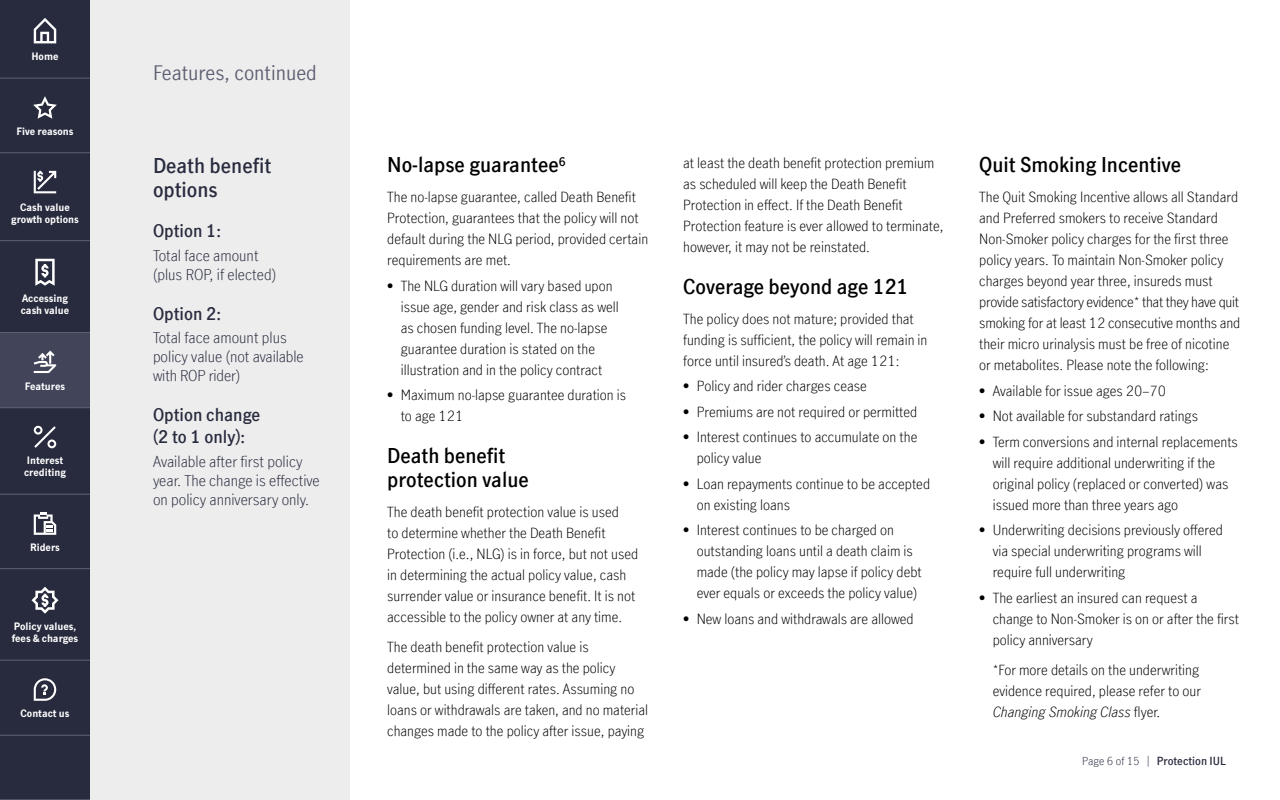
<style>
.page{position:relative;width:1280px;height:800px;background:#fff}
.page>*{position:absolute;margin:0;border:0;box-sizing:border-box;transform-origin:0 0}
.t1{font:600 20px/24px "Manulife JH Sans Optimized";color:#000}
.t2{font:600 20px/24px "Manulife JH Sans Optimized";color:#282b3e}
.t3{font:20px "Manulife JH Sans Optimized";color:#5e6073}
.t4{font:600 17px/22px "Manulife JH Sans Optimized";color:#282b3e}
.t5{font:300 15px/19px "Manulife JH Sans Optimized";color:#282b3e}
.t6{font:300 14px/21px "Manulife JH Sans Optimized";color:#000}
.t7{font:600 11px "Manulife JH Sans Optimized";color:#282b3e}
.t8{font:700 10px/12px "Manulife JH Sans Optimized";color:#fff}
.s1{font-style:italic}
.s2{font-weight:300}
</style>
<div class="page">
<div style="left:0;top:0;width:90px;height:800px;background:#282b3e"></div>
<div style="left:90px;top:0;width:259px;height:800px;background:#ededed"></div>
<div style="left:0;top:333px;width:90px;height:75px;background:#424559"></div>
<hr style="left:0;top:78px;width:90px;height:1px;background:#5e6073">
<hr style="left:0;top:153px;width:90px;height:1px;background:#5e6073">
<hr style="left:0;top:240px;width:90px;height:1px;background:#5e6073">
<hr style="left:0;top:332px;width:90px;height:1px;background:#5e6073">
<hr style="left:0;top:407px;width:90px;height:1px;background:#5e6073">
<hr style="left:0;top:494px;width:90px;height:1px;background:#5e6073">
<hr style="left:0;top:568px;width:90px;height:1px;background:#5e6073">
<hr style="left:0;top:660px;width:90px;height:1px;background:#5e6073">
<hr style="left:0;top:799px;width:90px;height:1px;background:#5e6073">
<svg style="left:34px;top:512px;width:22px;height:23px"></svg>
<svg style="left:34px;top:18px;width:22px;height:25px"></svg>
<svg style="left:33px;top:96px;width:24px;height:23px"></svg>
<svg style="left:34px;top:351px;width:22px;height:22px"></svg>
<svg style="left:34px;top:171px;width:22px;height:22px"></svg>
<svg style="left:35px;top:259px;width:20px;height:27px"></svg>
<svg style="left:34px;top:426px;width:22px;height:22px"></svg>
<svg style="left:34px;top:678px;width:22px;height:23px"></svg>
<svg style="left:31px;top:587px;width:28px;height:27px"></svg>
<hr style="left:0;top:735px;width:90px;height:1px;background:#5e6073">
<p class="t8" style="left:31px;top:50px;width:29px">Home</p>
<p class="t8" style="left:16px;top:125px;width:59px">Five reasons</p>
<p class="t8" style="left:11px;top:200px;width:69px;text-align:center">Cash value growth options</p>
<p class="t8" style="left:21px;top:292px;width:50px">Accessing cash value</p>
<p class="t8" style="left:25px;top:380px;width:42px">Features</p>
<p class="t8" style="left:24px;top:454px;width:43px">Interest crediting</p>
<p class="t8" style="left:30px;top:540px;width:31px">Riders</p>
<p class="t8" style="left:12px;top:620px;width:68px">Policy values, fees &amp; charges</p>
<p class="t8" style="left:21px;top:707px;width:50px">Contact us</p>
<h1 class="t3" style="left:153px;top:59px;width:165px">Features, continued</h1>
<h1 class="t2" style="left:153px;top:153px;width:120px">Death benefit options</h1>
<p class="t4" style="left:153px;top:219px;width:70px">Option 1:</p>
<p class="t5" style="left:153px;top:245px;width:125px">Total face amount (plus ROP, if elected)</p>
<p class="t4" style="left:153px;top:302px;width:70px">Option 2:</p>
<p class="t5" style="left:153px;top:328px;width:152px">Total face amount plus policy value (not available with ROP rider)</p>
<p class="t4" style="left:153px;top:403px;width:109px">Option change (2 to 1 only):</p>
<p class="t5" style="left:153px;top:451px;width:168px">Available after first policy year. The change is effective on policy anniversary only.</p>
<h1 class="t1" style="left:387px;top:152px;width:180px">No-lapse guarantee<sup>6</sup></h1>
<p class="t6" style="left:387px;top:186px;width:262px">The no-lapse guarantee, called Death Benefit Protection, guarantees that the policy will not default during the NLG period, provided certain requirements are met.</p>
<p class="t6" style="left:401px;top:275px;width:220px;text-indent:-13px">• The NLG duration will vary based upon issue age, gender and risk class as well as chosen funding level. The no-lapse guarantee duration is stated on the illustration and in the policy contract</p>
<p class="t6" style="left:401px;top:384px;width:227px;text-indent:-13px">• Maximum no-lapse guarantee duration is to age 121</p>
<h1 class="t1" style="left:387px;top:443px;width:143px">Death benefit protection value</h1>
<p class="t6" style="left:387px;top:501px;width:253px">The death benefit protection value is used<br>to determine whether the Death Benefit Protection (i.e., NLG) is in force, but not used in determining the actual policy value, cash surrender value or insurance benefit. It is not accessible to the policy owner at any time.</p>
<p class="t6" style="left:387px;top:636px;width:263px">The death benefit protection value is determined in the same way as the policy value, but using different rates. Assuming no loans or withdrawals are taken, and no material changes made to the policy after issue, paying</p>
<p class="t6" style="left:683px;top:152px;width:262px">at least the death benefit protection premium as scheduled will keep the Death Benefit Protection in effect. If the Death Benefit Protection feature is ever allowed to terminate, however, it may not be reinstated.</p>
<h1 class="t1" style="left:683px;top:274px;width:227px">Coverage beyond age 121</h1>
<p class="t6" style="left:683px;top:308px;width:246px">The policy does not mature; provided that funding is sufficient, the policy will remain in force until insured’s death. At age 121:</p>
<p class="t6" style="left:683px;top:375px;width:185px">• Policy and rider charges cease</p>
<p class="t6" style="left:683px;top:401px;width:236px">• Premiums are not required or permitted</p>
<p class="t6" style="left:697px;top:426px;width:222px;text-indent:-13px">• Interest continues to accumulate on the policy value</p>
<p class="t6" style="left:697px;top:473px;width:235px;text-indent:-13px">• Loan repayments continue to be accepted on existing loans</p>
<p class="t6" style="left:697px;top:519px;width:227px;text-indent:-13px">• Interest continues to be charged on outstanding loans until a death claim is made (the policy may lapse if policy debt ever equals or exceeds the policy value)</p>
<p class="t6" style="left:683px;top:608px;width:232px">• New loans and withdrawals are allowed</p>
<h1 class="t1" style="left:979px;top:152px;width:203px">Quit Smoking Incentive</h1>
<p class="t6" style="left:979px;top:186px;width:263px">The Quit Smoking Incentive allows all Standard and Preferred smokers to receive Standard Non-Smoker policy charges for the first three policy years. To maintain Non-Smoker policy charges beyond year three, insureds must provide satisfactory evidence* that they have quit smoking for at least 12 consecutive months and their micro urinalysis must be free of nicotine or metabolites. Please note the following:</p>
<p class="t6" style="left:979px;top:380px;width:188px">• Available for issue ages 20–70</p>
<p class="t6" style="left:979px;top:405px;width:220px">• Not available for substandard ratings</p>
<p class="t6" style="left:993px;top:431px;width:247px;text-indent:-13px">• Term conversions and internal replacements will require additional underwriting if the original policy (replaced or converted) was issued more than three years ago</p>
<p class="t6" style="left:993px;top:519px;width:232px;text-indent:-13px">• Underwriting decisions previously offered via special underwriting programs will require full underwriting</p>
<p class="t6" style="left:993px;top:587px;width:248px;text-indent:-13px">• The earliest an insured can request a change to Non-Smoker is on or after the first policy anniversary</p>
<p class="t6" style="left:993px;top:659px;width:210px;text-align:justify">*For more details on the underwriting evidence required, please refer to our <span class="s1">Changing Smoking Class</span> flyer.</p>
<p class="t7" style="left:1082px;top:753px;width:145px"><span class="s2">Page 6 of 15 |</span> Protection IUL</p>
</div>
